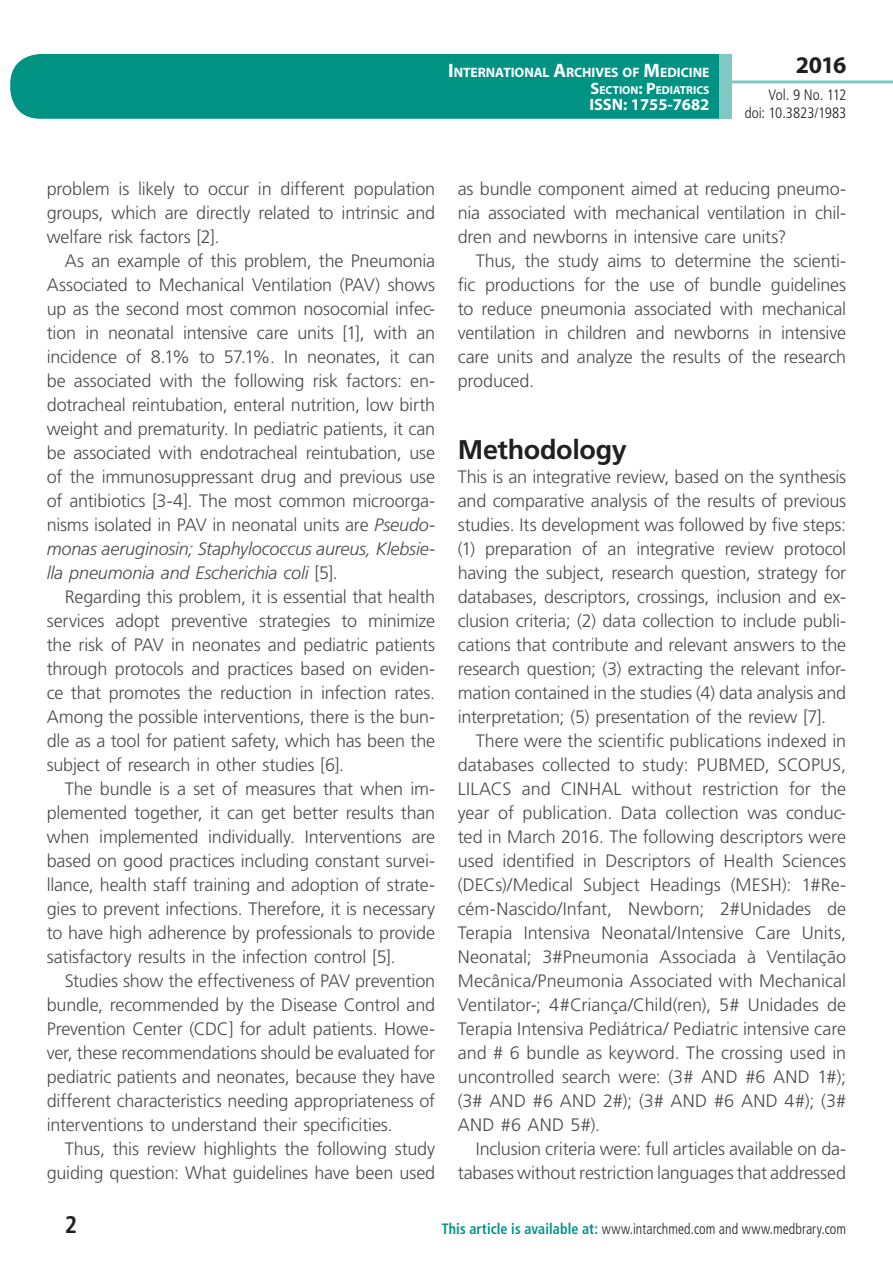
<style>
.page{position:relative;width:893px;height:1263px;background:#fff}
.page>*{position:absolute;margin:0;border:0;box-sizing:border-box;transform-origin:0 0}
.t1{font:700 27px "Frutiger LT Std";letter-spacing:-.015em;color:#231f20}
.t2{font:700 24px "Myriad Pro";color:#231f20}
.t3{font:700 condensed 24px "Frutiger LT Std";color:#231f20}
.t4{font:300 18px/24px "Frutiger LT Std";letter-spacing:-.01em;color:#4b4c4d;text-align:justify}
.t5{font:700 16.5px "Myriad Pro";color:#fff}
.t6{font:300 condensed 15px "Frutiger LT Std";letter-spacing:.005em;color:#231f20;scale:.94 1}
.t7{font:300 condensed 15px/18px "Frutiger LT Std";letter-spacing:.005em;color:#231f20;text-align:right}
.t8{font:700 13.65px "Myriad Pro";letter-spacing:-.005em;color:#fff}
.t9{font:700 11.55px "Myriad Pro";color:#fff}
.s1{font-size:19.5px}
.s2{font-size:16.5px}
.s3{font-style:italic}
.s4{font-weight:700;color:#009384}
</style>
<div class="page">
<div style="left:10px;top:54px;width:775px;height:65px;background:#009384;border-radius:30px"></div>
<div style="left:732px;top:0;width:161px;height:157px;background:#fff"></div>
<hr style="left:730px;top:80px;width:163px;height:3px;background:#80c9c2">
<div style="left:719px;top:54px;width:13px;height:65px;background:#80c9c2"></div>
<p class="t8" style="left:448px;top:64px;width:263px"><span class="s1">I</span>NTERNATIONAL <span class="s1">A</span>RCHIVES OF <span class="s1">M</span>EDICINE</p>
<p class="t9" style="left:591px;top:82px;width:120px"><span class="s2">S</span>ECTION<span class="s2">: P</span>EDIATRICS</p>
<p class="t5" style="left:589px;top:94px;width:122px">ISSN: 1755-7682</p>
<h2 class="t2" style="left:796px;top:49px;width:52px">2016</h2>
<p class="t7" style="left:745px;top:86px;width:103px">Vol. 9 No. 112 doi: 10.3823/1983</p>
<p class="t4" style="left:47px;top:177px;width:390px">problem is likely to occur in different population groups, which are directly related to intrinsic and welfare risk factors [2].</p>
<p class="t4" style="left:47px;top:249px;width:390px;text-indent:18px">As an example of this problem, the Pneumonia Associated to Mechanical Ventilation (PAV) shows up as the second most common nosocomial infec&shy;tion in neonatal intensive care units [1], with an incidence of 8.1% to 57.1%. In neonates, it can be associated with the following risk factors: en&shy;dotracheal reintubation, enteral nutrition, low birth weight and prematurity. In pediatric patients, it can be associated with endotracheal reintubation, use of the immunosuppressant drug and previous use of antibiotics [3-4]. The most common microorga&shy;nisms isolated in PAV in neonatal units are <span class="s3">Pseudo&shy;monas aeruginosin; Staphylococcus aureus, Klebsie&shy;lla pneumonia and Escherichia coli</span> [5].</p>
<p class="t4" style="left:47px;top:585px;width:390px;text-indent:18px">Regarding this problem, it is essential that health services adopt preventive strategies to minimize the risk of PAV in neonates and pediatric patients through protocols and practices based on eviden&shy;ce that promotes the reduction in infection rates.<br>Among the possible interventions, there is the bun&shy;dle as a tool for patient safety, which has been the subject of research in other studies [6].</p>
<p class="t4" style="left:47px;top:777px;width:390px;text-indent:18px">The bundle is a set of measures that when im&shy;plemented together, it can get better results than when implemented individually. Interventions are based on good practices including constant survei&shy;llance, health staff training and adoption of strate&shy;gies to prevent infections. Therefore, it is necessary to have high adherence by professionals to provide satisfactory results in the infection control [5].</p>
<p class="t4" style="left:47px;top:969px;width:390px;text-indent:18px">Studies show the effectiveness of PAV prevention bundle, recommended by the Disease Control and Prevention Center (CDC] for adult patients. Howe&shy;ver, these recommendations should be evaluated for pediatric patients and neonates, because they have different characteristics needing appropriateness of interventions to understand their specificities.</p>
<p class="t4" style="left:47px;top:1137px;width:390px;text-align:right">Thus, this review highlights the following study guiding question: What guidelines have been used</p>
<p class="t4" style="left:458px;top:177px;width:390px">as bundle component aimed at reducing pneumo&shy;nia associated with mechanical ventilation in chil&shy;dren and newborns in intensive care units?</p>
<p class="t4" style="left:458px;top:249px;width:390px;text-indent:18px">Thus, the study aims to determine the scienti&shy;fic productions for the use of bundle guidelines to reduce pneumonia associated with mechanical ventilation in children and newborns in intensive care units and analyze the results of the research produced.</p>
<h1 class="t1" style="left:458px;top:434px;width:171px">Methodology</h1>
<p class="t4" style="left:458px;top:465px;width:390px">This is an integrative review, based on the synthesis and comparative analysis of the results of previous studies. Its development was followed by five steps: (1) preparation of an integrative review protocol having the subject, research question, strategy for databases, descriptors, crossings, inclusion and ex&shy;clusion criteria; (2) data collection to include publi&shy;cations that contribute and relevant answers to the research question; (3) extracting the relevant infor&shy;mation contained in the studies (4) data analysis and interpretation; (5) presentation of the review [7].</p>
<p class="t4" style="left:458px;top:729px;width:390px;text-indent:18px">There were the scientific publications indexed in databases collected to study: PUBMED, SCOPUS, LILACS and CINHAL without restriction for the year of publication. Data collection was conduc&shy;ted in March 2016. The following descriptors were used identified in Descriptors of Health Sciences (DECs)/Medical Subject Headings (MESH): 1#Re&shy;cém-Nascido/Infant, Newborn; 2#Unidades de Terapia Intensiva Neonatal/Intensive Care Units, Neonatal; 3#Pneumonia Associada à Ventilação Mecânica/Pneumonia Associated with Mechanical Ventilator-; 4#Criança/Child(ren), 5# Unidades de Terapia Intensiva Pediátrica/ Pediatric intensive care and # 6 bundle as keyword. The crossing used in uncontrolled search were: (3# AND #6 AND 1#); (3# AND #6 AND 2#); (3# AND #6 AND 4#); (3# AND #6 AND 5#).</p>
<p class="t4" style="left:458px;top:1137px;width:390px;text-align:right">Inclusion criteria were: full articles available on da&shy;tabases without restriction languages that addressed</p>
<h2 class="t3" style="left:65px;top:1210px;width:14px">2</h2>
<p class="t6" style="left:442px;top:1220px;width:432px"><span class="s4">This article is available at:</span> www.intarchmed.com and www.medbrary.com</p>
</div>
